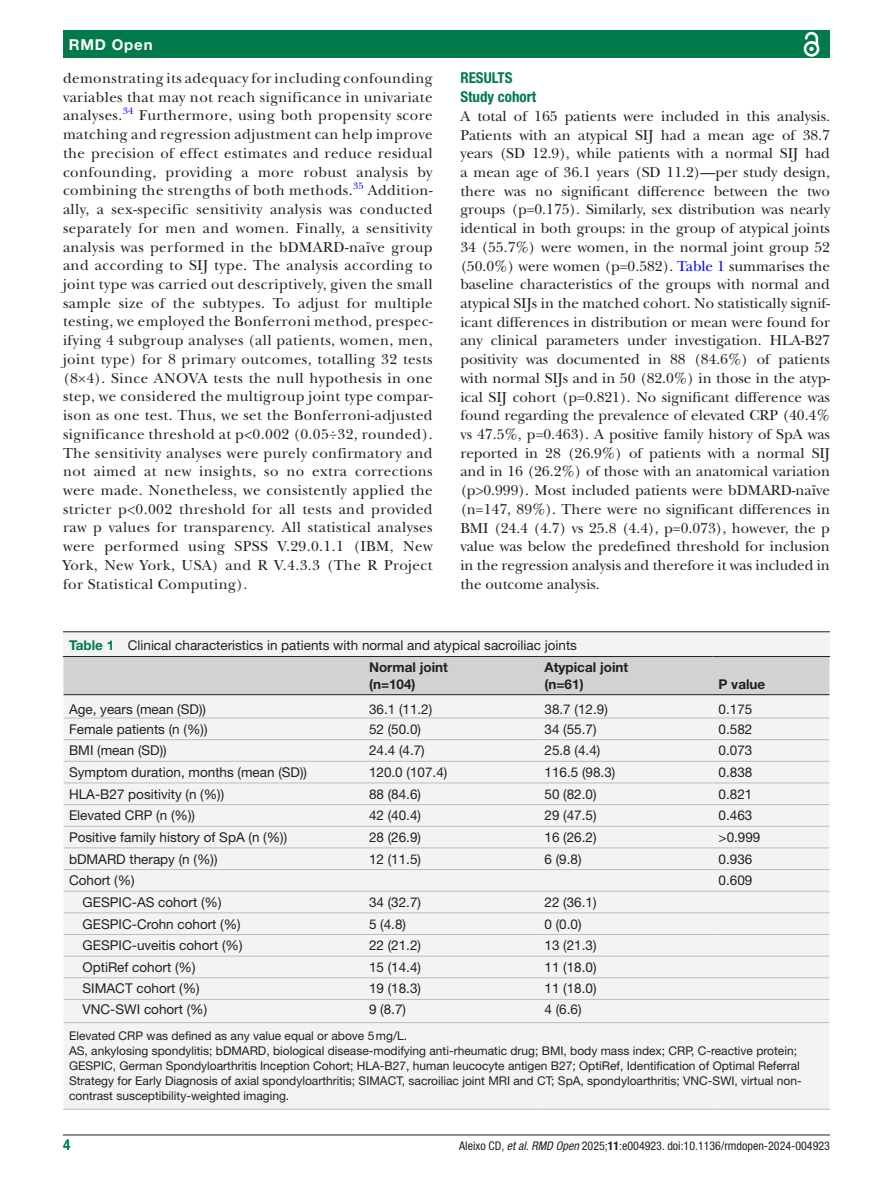
<style>
.page{position:relative;width:893px;height:1191px;background:#fff}
.page>*{position:absolute;margin:0;border:0;box-sizing:border-box;transform-origin:0 0}
.t1{font:15px/18.8px "New Baskerville";letter-spacing:.025em;color:#231f20;text-align:justify}
.t2{font:700 condensed 15px/18.8px "Helvetica Neue LT Std";color:#007a4b}
.t3{font:700 15px "Helvetica Neue LT Std";letter-spacing:.055em;color:#fff}
.t4{font:13.5px/22px "Helvetica Neue LT Std";color:#231f20}
.t5{font:700 13.5px/16.5px "Helvetica Neue LT Std";color:#231f20}
.t6{font:12px/15px "Helvetica Neue LT Std";color:#231f20}
.t7{font:condensed 12px "Helvetica Neue LT Std";color:#231f20}
.t8{font:9.9px "New Baskerville";color:#00f}
.s1{color:#00f}
.s2{font-weight:700;color:#007a4b}
.s3{font-weight:700}
.s4{font-style:italic}
</style>
<div class="page">
<hr style="left:63px;top:1134px;width:767px;height:1px;background:#231f20">
<div style="left:63px;top:31px;width:767px;height:27px;background:#007a4b"></div>
<svg style="left:803px;top:31px;width:17px;height:26px"></svg>
<div style="left:63px;top:632px;width:767px;height:477px;background:#f2f3f4"></div>
<hr style="left:63px;top:631px;width:767px;height:1px;background:#231f20">
<hr style="left:363px;top:1022px;width:175px;height:1px;background:#bcbdc0">
<hr style="left:538px;top:1022px;width:174px;height:1px;background:#bcbdc0">
<hr style="left:63px;top:1022px;width:300px;height:1px;background:#bcbdc0">
<hr style="left:712px;top:1022px;width:118px;height:1px;background:#bcbdc0">
<hr style="left:63px;top:1109px;width:300px;height:1px;background:#bcbdc0">
<hr style="left:363px;top:1109px;width:175px;height:1px;background:#bcbdc0">
<hr style="left:538px;top:1109px;width:174px;height:1px;background:#bcbdc0">
<hr style="left:712px;top:1109px;width:118px;height:1px;background:#bcbdc0">
<hr style="left:63px;top:1022px;width:1px;height:87px;background:#fff">
<svg style="left:63px;top:656px;width:768px;height:344px"></svg>
<p class="t3" style="left:69px;top:35px;width:85px">RMD Open</p>
<p class="t1" style="left:63px;top:69px;width:371px">demonstrating its adequacy for including confounding variables that may not reach significance in univariate analyses.</p>
<p class="t8" style="left:123px;top:105px;width:12px">34</p>
<p class="t1" style="left:63px;top:106px;width:371px;text-indent:76px">Furthermore, using both propensity score matching and regression adjustment can help improve the precision of effect estimates and reduce residual confounding, providing a more robust analysis by combining the strengths of both methods.</p>
<p class="t8" style="left:353px;top:180px;width:12px">35</p>
<p class="t1" style="left:63px;top:181px;width:371px;text-indent:305px">Addition&shy;ally, a sex-specific sensitivity analysis was conducted separately for men and women. Finally, a sensitivity analysis was performed in the bDMARD-naïve group and according to SIJ type. The analysis according to joint type was carried out descriptively, given the small sample size of the subtypes. To adjust for multiple testing, we employed the Bonferroni method, prespec&shy;ifying 4 subgroup analyses (all patients, women, men, joint type) for 8 primary outcomes, totalling 32 tests (8×4). Since ANOVA tests the null hypothesis in one step, we considered the multigroup joint type compar&shy;ison as one test. Thus, we set the Bonferroni-adjusted significance threshold at p&lt;0.002 (0.05÷32, rounded).<br>The sensitivity analyses were purely confirmatory and not aimed at new insights, so no extra corrections were made. Nonetheless, we consistently applied the stricter p&lt;0.002 threshold for all tests and provided raw p values for transparency. All statistical analyses were performed using SPSS V.29.0.1.1 (IBM, New York, New York, USA) and R V.4.3.3 (The R Project for Statistical Computing).</p>
<p class="t2" style="left:460px;top:69px;width:77px">RESULTS<br>Study cohort</p>
<p class="t1" style="left:460px;top:107px;width:371px">A total of 165 patients were included in this analysis.<br>Patients with an atypical SIJ had a mean age of 38.7 years (SD 12.9), while patients with a normal SIJ had a mean age of 36.1 years (SD 11.2)—per study design, there was no significant difference between the two groups (p=0.175). Similarly, sex distribution was nearly identical in both groups: in the group of atypical joints 34 (55.7%) were women, in the normal joint group 52 (50.0%) were women (p=0.582). <span class="s1">Table 1</span> summarises the baseline characteristics of the groups with normal and atypical SIJs in the matched cohort. No statistically signif&shy;icant differences in distribution or mean were found for any clinical parameters under investigation. HLA-B27 positivity was documented in 88 (84.6%) of patients with normal SIJs and in 50 (82.0%) in those in the atyp&shy;ical SIJ cohort (p=0.821). No significant difference was found regarding the prevalence of elevated CRP (40.4% vs 47.5%, p=0.463). A positive family history of SpA was reported in 28 (26.9%) of patients with a normal SIJ and in 16 (26.2%) of those with an anatomical variation (p&gt;0.999). Most included patients were bDMARD-naïve (n=147, 89%). There were no significant differences in BMI (24.4 (4.7) vs 25.8 (4.4), p=0.073), however, the p value was below the predefined threshold for inclusion in the regression analysis and therefore it was included in the outcome analysis.</p>
<p class="t4" style="left:369px;top:634px;width:210px;text-indent:-300px"><span class="s2">Table 1</span> Clinical characteristics in patients with normal and atypical sacroiliac joints<br><span class="s3">Normal joint</span></p>
<p class="t5" style="left:369px;top:675px;width:48px">(n=104)</p>
<p class="t5" style="left:544px;top:659px;width:85px">Atypical joint (n=61)</p>
<p class="t5" style="left:719px;top:675px;width:48px">P value</p>
<p class="t4" style="left:69px;top:697px;width:139px">Age, years (mean (SD))</p>
<p class="t4" style="left:369px;top:697px;width:65px">36.1 (11.2)</p>
<p class="t4" style="left:544px;top:697px;width:65px">38.7 (12.9)</p>
<p class="t4" style="left:719px;top:697px;width:35px">0.175</p>
<p class="t4" style="left:69px;top:717px;width:140px">Female patients (n (%))</p>
<p class="t4" style="left:369px;top:717px;width:54px">52 (50.0)</p>
<p class="t4" style="left:544px;top:717px;width:54px">34 (55.7)</p>
<p class="t4" style="left:719px;top:717px;width:35px">0.582</p>
<p class="t4" style="left:69px;top:739px;width:99px">BMI (mean (SD))</p>
<p class="t4" style="left:369px;top:739px;width:57px">24.4 (4.7)</p>
<p class="t4" style="left:544px;top:739px;width:57px">25.8 (4.4)</p>
<p class="t4" style="left:719px;top:739px;width:35px">0.073</p>
<p class="t4" style="left:69px;top:761px;width:240px">Symptom duration, months (mean (SD))</p>
<p class="t4" style="left:369px;top:761px;width:80px">120.0 (107.4)</p>
<p class="t4" style="left:544px;top:761px;width:72px">116.5 (98.3)</p>
<p class="t4" style="left:719px;top:761px;width:35px">0.838</p>
<p class="t4" style="left:69px;top:782px;width:157px">HLA-B27 positivity (n (%))</p>
<p class="t4" style="left:369px;top:782px;width:54px">88 (84.6)</p>
<p class="t4" style="left:544px;top:782px;width:54px">50 (82.0)</p>
<p class="t4" style="left:719px;top:782px;width:35px">0.821</p>
<p class="t4" style="left:69px;top:804px;width:127px">Elevated CRP (n (%))</p>
<p class="t4" style="left:369px;top:804px;width:54px">42 (40.4)</p>
<p class="t4" style="left:544px;top:804px;width:54px">29 (47.5)</p>
<p class="t4" style="left:719px;top:804px;width:35px">0.463</p>
<p class="t4" style="left:69px;top:826px;width:220px">Positive family history of SpA (n (%))</p>
<p class="t4" style="left:369px;top:826px;width:54px">28 (26.9)</p>
<p class="t4" style="left:544px;top:826px;width:54px">16 (26.2)</p>
<p class="t4" style="left:719px;top:826px;width:43px">&gt;0.999</p>
<p class="t4" style="left:69px;top:847px;width:150px">bDMARD therapy (n (%))</p>
<p class="t4" style="left:369px;top:847px;width:54px">12 (11.5)</p>
<p class="t4" style="left:544px;top:847px;width:39px">6 (9.8)</p>
<p class="t4" style="left:719px;top:847px;width:35px">0.936</p>
<p class="t4" style="left:69px;top:869px;width:67px">Cohort (%)</p>
<p class="t4" style="left:719px;top:869px;width:35px">0.609</p>
<p class="t4" style="left:83px;top:891px;width:140px">GESPIC-AS cohort (%)</p>
<p class="t4" style="left:369px;top:891px;width:54px">34 (32.7)</p>
<p class="t4" style="left:544px;top:891px;width:54px">22 (36.1)</p>
<p class="t4" style="left:83px;top:912px;width:160px">GESPIC-Crohn cohort (%)</p>
<p class="t4" style="left:369px;top:912px;width:39px">5 (4.8)</p>
<p class="t4" style="left:544px;top:912px;width:39px">0 (0.0)</p>
<p class="t4" style="left:83px;top:934px;width:161px">GESPIC-uveitis cohort (%)</p>
<p class="t4" style="left:369px;top:934px;width:54px">22 (21.2)</p>
<p class="t4" style="left:544px;top:934px;width:54px">13 (21.3)</p>
<p class="t4" style="left:83px;top:955px;width:115px">OptiRef cohort (%)</p>
<p class="t4" style="left:369px;top:955px;width:54px">15 (14.4)</p>
<p class="t4" style="left:544px;top:955px;width:54px">11 (18.0)</p>
<p class="t4" style="left:83px;top:977px;width:119px">SIMACT cohort (%)</p>
<p class="t4" style="left:369px;top:977px;width:54px">19 (18.3)</p>
<p class="t4" style="left:544px;top:977px;width:54px">11 (18.0)</p>
<p class="t4" style="left:83px;top:997px;width:126px">VNC-SWI cohort (%)</p>
<p class="t4" style="left:369px;top:997px;width:39px">9 (8.7)</p>
<p class="t4" style="left:544px;top:997px;width:39px">4 (6.6)</p>
<p class="t6" style="left:69px;top:1028px;width:734px">Elevated CRP was defined as any value equal or above 5mg/L.<br>AS, ankylosing spondylitis; bDMARD, biological disease-modifying anti-rheumatic drug; BMI, body mass index; CRP, C-reactive protein; GESPIC, German Spondyloarthritis Inception Cohort; HLA-B27, human leucocyte antigen B27; OptiRef, Identification of Optimal Referral Strategy for Early Diagnosis of axial spondyloarthritis; SIMACT, sacroiliac joint MRI and CT; SpA, spondyloarthritis; VNC-SWI, virtual non&shy;contrast susceptibility-weighted imaging.</p>
<p class="t2" style="left:63px;top:1134px;width:9px">4</p>
<p class="t7" style="left:459px;top:1138px;width:372px">Aleixo CD, <span class="s4">et al</span>. <span class="s4">RMD Open</span> 2025;<span class="s3">11</span>:e004923. doi:10.1136/rmdopen-2024-004923</p>
</div>
